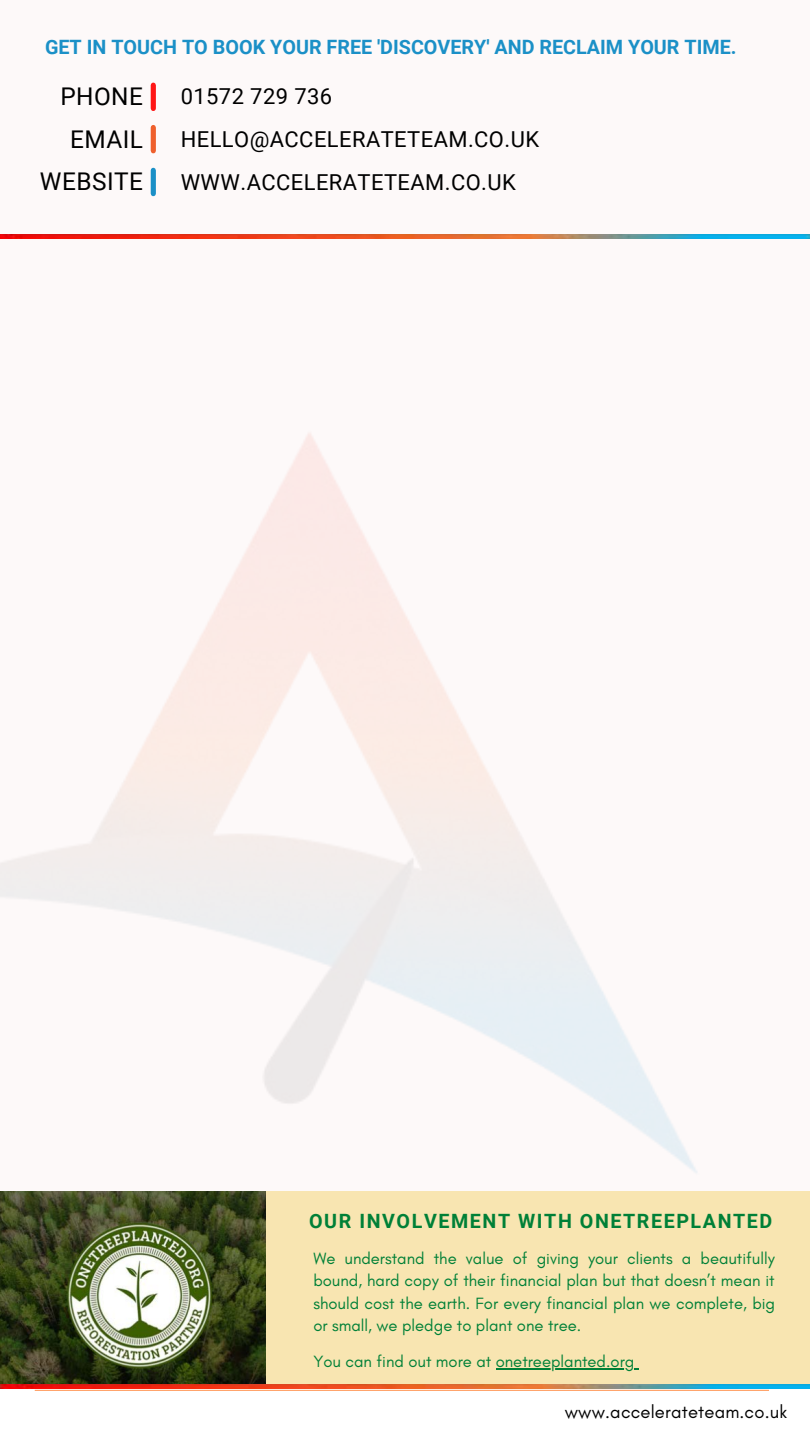
<style>
.page{position:relative;width:810px;height:1440px;background:#fdf9f9}
.page>*{position:absolute;margin:0;border:0;box-sizing:border-box;transform-origin:0 0}
.t1{font:24.4px "Roboto";letter-spacing:.02em;color:#000}
.t2{font:22px/42.8px "Roboto";letter-spacing:.02em;color:#000}
.t3{font:700 19.8px "Roboto";color:#1b90c7}
.t4{font:700 19.7px "Roboto";letter-spacing:.08em;color:#008037}
.t5{font:18.4px "Glacial Indifference";letter-spacing:.01em;color:#000}
.t6{font:16.6px/22.5px "Glacial Indifference";color:#008037;text-align:justify}
</style>
<div class="page">
<div style="left:0;top:1192px;width:810px;height:248px;background:#fff"></div>
<img style="left:0;top:433px;width:810px;height:759px">
<div style="left:151px;top:128px;width:5px;height:23px;background:#ef602d"></div>
<div style="left:151px;top:170px;width:5px;height:24px;background:#1b90c7"></div>
<img style="left:0;top:1192px;width:810px;height:196px">
<hr style="left:35px;top:1390px;width:734px;height:1px;background:#ff914d">
<hr style="left:496px;top:1368px;width:138px;height:2px;background:#008037">
<img style="left:0;top:235px;width:810px;height:3px">
<div style="left:151px;top:85px;width:5px;height:23px;background:#ff1616"></div>
<p class="t3" style="left:45px;top:35px;width:693px">GET IN TOUCH TO BOOK YOUR FREE 'DISCOVERY' AND RECLAIM YOUR TIME.</p>
<h1 class="t1" style="left:60px;top:82px;width:84px">PHONE</h1>
<h2 class="t2" style="left:181px;top:75px;width:153px">01572 729 736</h2>
<h1 class="t1" style="left:70px;top:125px;width:74px">EMAIL</h1>
<h1 class="t1" style="left:40px;top:168px;width:105px">WEBSITE</h1>
<h2 class="t2" style="left:181px;top:118px;width:360px">HELLO@ACCELERATETEAM.CO.UK<br>WWW.ACCELERATETEAM.CO.UK</h2>
<p class="t4" style="left:309px;top:1209px;width:465px">OUR INVOLVEMENT WITH ONETREEPLANTED</p>
<p class="t6" style="left:313px;top:1247px;width:463px">We understand the value of giving your clients a beautifully bound, hard copy of their financial plan but that doesn’t mean it should cost the earth. For every financial plan we complete, big or small, we pledge to plant one tree.</p>
<p class="t6" style="left:313px;top:1350px;width:323px">You can find out more at onetreeplanted.org</p>
<p class="t5" style="left:565px;top:1400px;width:224px">www.accelerateteam.co.uk</p>
</div>
